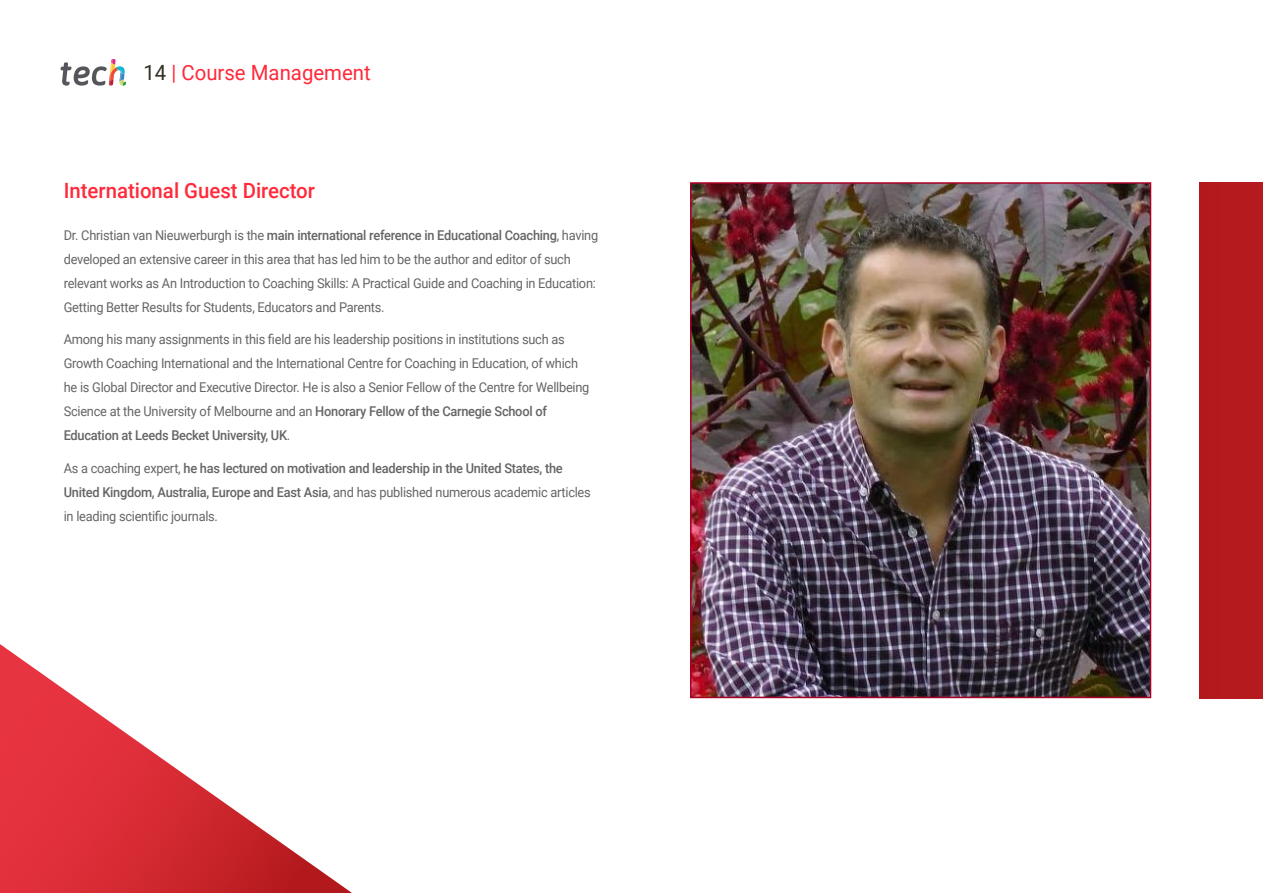
<style>
.page{position:relative;width:1263px;height:893px;background:#fff}
.page>*{position:absolute;margin:0;border:0;box-sizing:border-box;transform-origin:0 0}
.t1{font:500 21px "Roboto";color:#ff293a}
.t2{font:21px "Roboto";color:#ff293a}
.t3{font:13.5px/24px "Roboto";letter-spacing:-.02em;color:#656565;scale:.95 1}
.t4{font:500 13.5px/24px "Roboto";letter-spacing:-.02em;color:#656565;scale:.95 1}
.s1{color:#312e20}
.s2{font-weight:500}
.s3{font-weight:400}
</style>
<div class="page">
<img style="left:693px;top:185px;width:455px;height:510px">
<div style="left:690px;top:182px;width:461px;height:516px;border:2px solid #a80023"></div>
<svg style="left:0;top:644px;width:352px;height:249px"></svg>
<div style="left:1199px;top:182px;width:64px;height:516px;background:#b41a1e"></div>
<svg style="left:61px;top:59px;width:65px;height:27px"></svg>
<h1 class="t2" style="left:144px;top:57px;width:229px"><span class="s1">14</span> | Course Management</h1>
<h1 class="t1" style="left:64px;top:176px;width:253px">International Guest Director</h1>
<p class="t3" style="left:64px;top:222px;width:564px">Dr. Christian van Nieuwerburgh is the <span class="s2">main international reference in Educational Coaching</span>, having developed an extensive career in this area that has led him to be the author and editor of such relevant works as An Introduction to Coaching Skills: A Practical Guide and Coaching in Education:<br>Getting Better Results for Students, Educators and Parents.</p>
<p class="t3" style="left:64px;top:327px;width:555px">Among his many assignments in this field are his leadership positions in institutions such as Growth Coaching International and the International Centre for Coaching in Education, of which he is Global Director and Executive Director. He is also a Senior Fellow of the Centre for Wellbeing Science at the University of Melbourne and an <span class="s2">Honorary Fellow of the Carnegie School of Education at Leeds Becket University, UK</span>.</p>
<p class="t4" style="left:64px;top:455px;width:556px"><span class="s3">As a coaching expert,</span> he has lectured on motivation and leadership in the United States, the<br>United Kingdom, Australia, Europe and East Asia<span class="s3">, and has published numerous academic articles in leading scientific journals.</span></p>
</div>
